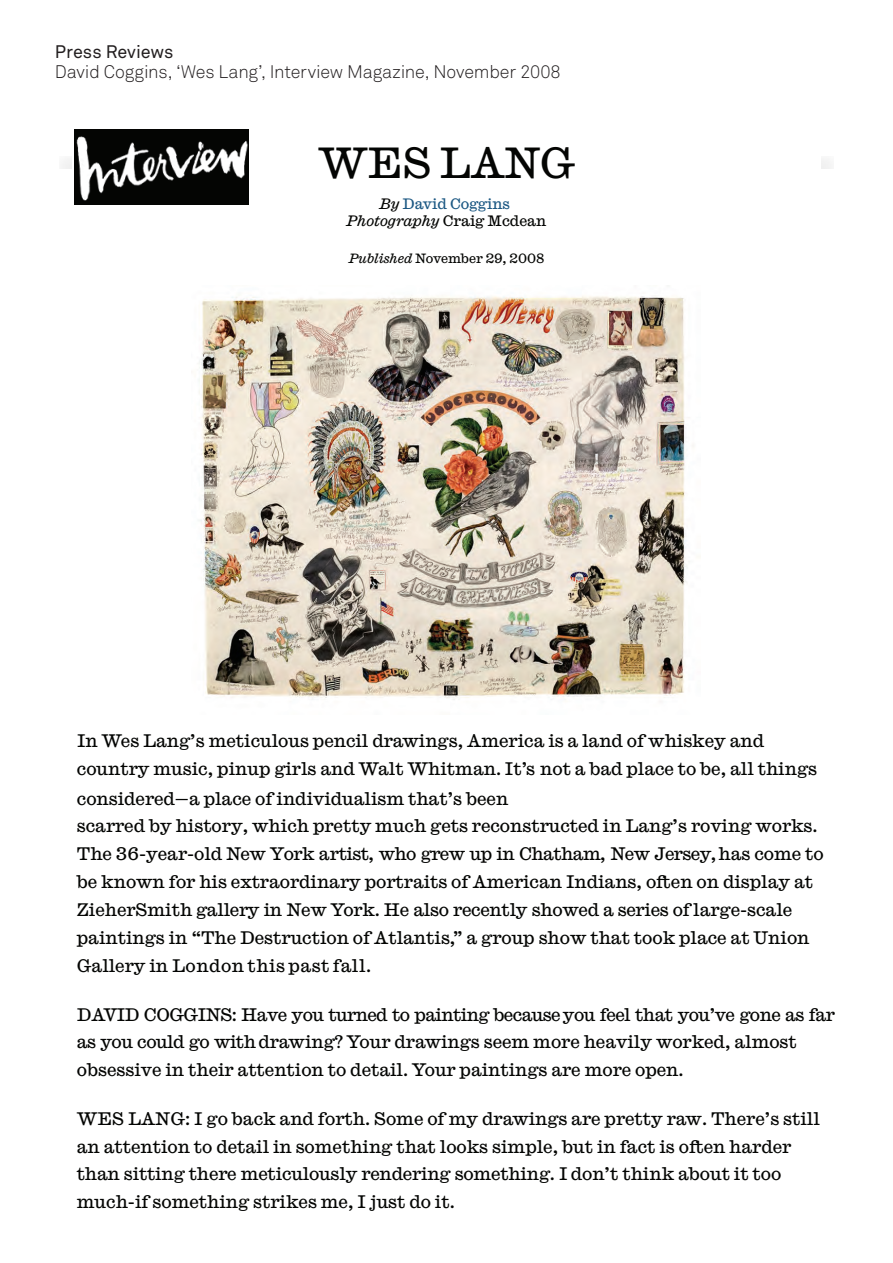
<style>
.page{position:relative;width:893px;height:1263px;background:#fff}
.page>*{position:absolute;margin:0;border:0;box-sizing:border-box;transform-origin:0 0}
.t1{font:42px "Caslon Ionic";letter-spacing:-.02em;color:#040503}
.t2{font:18px "Akkurat Light Pro";letter-spacing:-.01em;color:#231f20}
.t3{font:18px "Akkurat Pro";letter-spacing:-.005em;color:#231f20}
.t4{font:17.4px/28px "Caslon Ionic";letter-spacing:-.005em;color:#040503}
.t5{font:italic 14.55px/17.7px "Caslon Ionic";letter-spacing:-.005em;color:#040503;text-align:center}
.t6{font:12.9px "Caslon Ionic";letter-spacing:-.005em;color:#040503}
.s1{font-style:normal;color:#1c5883}
.s2{font-style:normal}
.s3{font-style:italic}
</style>
<div class="page">
<svg style="left:62px;top:159px;width:9px;height:10px"></svg>
<svg style="left:822px;top:159px;width:9px;height:10px"></svg>
<img style="left:199px;top:296px;width:495px;height:404px">
<img style="left:74px;top:129px;width:174px;height:75px">
<p class="t3" style="left:55px;top:42px;width:120px">Press Reviews</p>
<p class="t2" style="left:55px;top:61px;width:507px">David Coggins, ‘Wes Lang’, Interview Magazine, November 2008</p>
<h1 class="t1" style="left:318px;top:130px;width:259px">WES LANG</h1>
<p class="t5" style="left:347px;top:193px;width:201px">By <span class="s1">David Coggins<br></span>Photography <span class="s2">Craig Mcdean</span></p>
<p class="t6" style="left:349px;top:248px;width:197px"><span class="s3">Published</span> November 29, 2008</p>
<p class="t4" style="left:77px;top:726px;width:742px">In Wes Lang’s meticulous pencil drawings, America is a land of whiskey and country music, pinup girls and Walt Whitman. It’s not a bad place to be, all things</p>
<p class="t4" style="left:77px;top:785px;width:742px;line-height:26.1px">considered—a place of individualism that’s been<br>scarred by history, which pretty much gets reconstructed in Lang’s roving works.</p>
<p class="t4" style="left:77px;top:838px;width:748px">The 36-year-old New York artist, who grew up in Chatham, New Jersey,has come to be known for his extraordinary portraits of American Indians, o!en on display at ZieherSmith gallery in New York. He also recently showed a series of large-scale paintings in “The Destruction of Atlantis,” a group show that took place at Union Gallery in London this past fall.</p>
<p class="t4" style="left:77px;top:1000px;width:760px;line-height:27.5px">DAVID COGGINS: Have you turned to painting becauseyou feel that you’ve gone as far as you could go withdrawing? Your drawings seem more heavily worked, almost obsessive in their attention to detail. Your paintings are more open.</p>
<p class="t4" style="left:77px;top:1104px;width:744px;line-height:27.5px">WES LANG: I go back and forth. Some of my drawings are pretty raw. There’s still an attention to detail in something that looks simple, but in fact is o!en harder than sitting there meticulously rendering something. I don’t think about it too much-if something strikes me, I just do it.</p>
</div>
